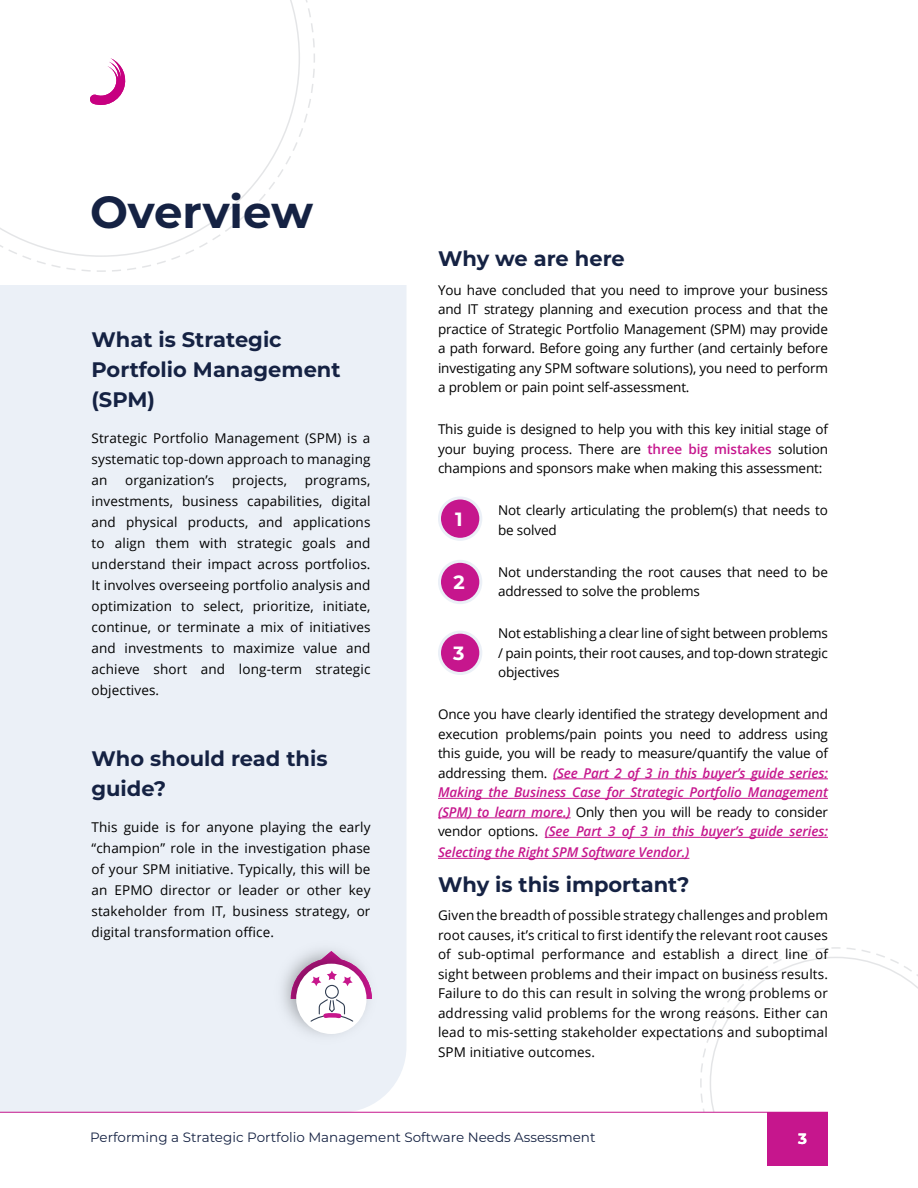
<style>
.page{position:relative;width:918px;height:1188px;background:#fff}
.page>*{position:absolute;margin:0;border:0;box-sizing:border-box;transform-origin:0 0}
.t1{font:700 45px "Montserrat";color:#152243}
.Intro_paragraph_ebook{font:700 21px/30px "Montserrat";color:#152243}
.t2{font:700 19.2px "Montserrat";color:#fff}
.t3{font:700 15px "Montserrat";color:#fff}
.Intro_paragraph_ebook-2{font:13.5px/19.5px "Open Sans";letter-spacing:-.01em;color:#000;text-align:justify}
.t4{font:13.5px "Montserrat";color:#152243}
.Intro_paragraph_ebook-3{font:italic 600 13.5px "Open Sans";letter-spacing:-.01em;color:#c6168d}
.Intro_paragraph_ebook-4{font:13.5px "Open Sans";letter-spacing:.01em;color:#000}
.s1{font-weight:600;color:#c6168d}
.s2{font-weight:600;font-style:italic;color:#c6168d}
</style>
<div class="page">
<div style="left:767px;top:1112px;width:61px;height:53px;background:#c6168d"></div>
<svg style="left:700px;top:947px;width:218px;height:164px"></svg>
<svg style="left:0;top:0;width:300px;height:257px"></svg>
<hr style="left:553px;top:779px;width:275px;height:1px;background:#c6168d">
<hr style="left:438px;top:798px;width:390px;height:1px;background:#c6168d">
<hr style="left:438px;top:818px;width:133px;height:1px;background:#c6168d">
<hr style="left:545px;top:837px;width:283px;height:1px;background:#c6168d">
<hr style="left:438px;top:858px;width:251px;height:1px;background:#c6168d">
<div style="left:0;top:285px;width:406px;height:827px;background:#ebf0f7"></div>
<hr style="left:0;top:1112px;width:828px;height:1px;background:#c6168d">
<div style="left:439px;top:498px;width:42px;height:41px;background:#c6168d;border-radius:50%"></div>
<div style="left:438px;top:496px;width:44px;height:45px;border:3px solid #ebf0f7;border-radius:50%"></div>
<div style="left:439px;top:561px;width:42px;height:42px;background:#c6168d;border-radius:50%"></div>
<div style="left:438px;top:560px;width:44px;height:44px;border:3px solid #ebf0f7;border-radius:50%"></div>
<div style="left:439px;top:632px;width:42px;height:42px;background:#c6168d;border-radius:50%"></div>
<div style="left:438px;top:631px;width:44px;height:44px;border:3px solid #ebf0f7;border-radius:50%"></div>
<img style="left:270px;top:938px;width:110px;height:110px">
<div style="left:296px;top:964px;width:71px;height:70px;background:#fff;border-radius:50%"></div>
<svg style="left:291px;top:951px;width:81px;height:72px"></svg>
<p class="t1" style="left:90px;top:180px;width:225px">Overview</p>
<p class="Intro_paragraph_ebook" style="left:92px;top:324px;width:251px">What is Strategic<br>Portfolio Management (SPM)</p>
<p class="Intro_paragraph_ebook-2" style="left:92px;top:428px;width:281px;line-height:21px">Strategic Portfolio Management (SPM) is a systematic top-down approach to managing an</p>
<p class="Intro_paragraph_ebook-4" style="left:125px;top:471px;width:91px">organization’s</p>
<p class="Intro_paragraph_ebook-4" style="left:232px;top:471px;width:56px">projects,</p>
<p class="Intro_paragraph_ebook-2" style="left:92px;top:470px;width:281px;line-height:21px;text-indent:213px">programs, investments, business capabilities, digital and physical products, and applications to align them with strategic goals and understand their impact across portfolios.<br>It involves overseeing portfolio analysis and optimization to select, prioritize, initiate, continue, or terminate a mix of initiatives and investments to maximize value and achieve short and long-term strategic objectives.</p>
<p class="Intro_paragraph_ebook" style="left:92px;top:742px;width:237px">Who should read this guide?</p>
<p class="Intro_paragraph_ebook-2" style="left:92px;top:816px;width:281px;line-height:21px">This guide is for anyone playing the early “champion” role in the investigation phase of your SPM initiative. Typically, this will be an EPMO director or leader or other key stakeholder from IT, business strategy, or digital transformation office.</p>
<p class="Intro_paragraph_ebook" style="left:438px;top:243px;width:188px">Why we are here</p>
<p class="Intro_paragraph_ebook-2" style="left:438px;top:280px;width:392px">You have concluded that you need to improve your business and IT strategy planning and execution process and that the practice of Strategic Portfolio Management (SPM) may provide a path forward. Before going any further (and certainly before investigating any SPM software solutions), you need to perform a problem or pain point self-assessment.</p>
<p class="Intro_paragraph_ebook-2" style="left:438px;top:419px;width:392px">This guide is designed to help you with this key initial stage of your buying process. There are <span class="s1">three big mistakes</span> solution champions and sponsors make when making this assessment:</p>
<p class="Intro_paragraph_ebook-2" style="left:498px;top:500px;width:332px">Not clearly articulating the problem(s) that needs to be solved</p>
<p class="Intro_paragraph_ebook-2" style="left:498px;top:562px;width:332px">Not understanding the root causes that need to be addressed to solve the problems</p>
<p class="Intro_paragraph_ebook-2" style="left:498px;top:623px;width:332px">Not establishing a clear line of sight between problems / pain points, their root causes, and top-down strategic objectives</p>
<p class="Intro_paragraph_ebook-2" style="left:438px;top:704px;width:392px">Once you have clearly identified the strategy development and execution problems/pain points you need to address using this guide, you will be ready to measure/quantify the value of addressing them. <span class="s2">(See Part 2 of 3 in this buyer’s guide series:<br>Making the Business Case for Strategic Portfolio Management (SPM) to learn more.)</span> Only then you will be ready to consider vendor options. <span class="s2">(See Part 3 of 3 in this buyer’s guide series:</span></p>
<p class="Intro_paragraph_ebook-3" style="left:438px;top:843px;width:253px">Selecting the Right SPM Software Vendor.)</p>
<p class="Intro_paragraph_ebook" style="left:438px;top:868px;width:253px">Why is this important?</p>
<p class="Intro_paragraph_ebook-2" style="left:438px;top:905px;width:392px">Given the breadth of possible strategy challenges and problem root causes, it’s critical to first identify the relevant root causes of sub-optimal performance and establish a direct line of sight between problems and their impact on business results.<br>Failure to do this can result in solving the wrong problems or addressing valid problems for the wrong reasons. Either can lead to mis-setting stakeholder expectations and suboptimal SPM initiative outcomes.</p>
<p class="t2" style="left:455px;top:505px;width:9px">1</p>
<p class="t2" style="left:453px;top:568px;width:13px">2</p>
<p class="t2" style="left:453px;top:639px;width:13px">3</p>
<p class="t4" style="left:90px;top:1128px;width:507px">Performing a Strategic Portfolio Management Software Needs Assessment</p>
<p class="t3" style="left:798px;top:1128px;width:10px">3</p>
</div>
